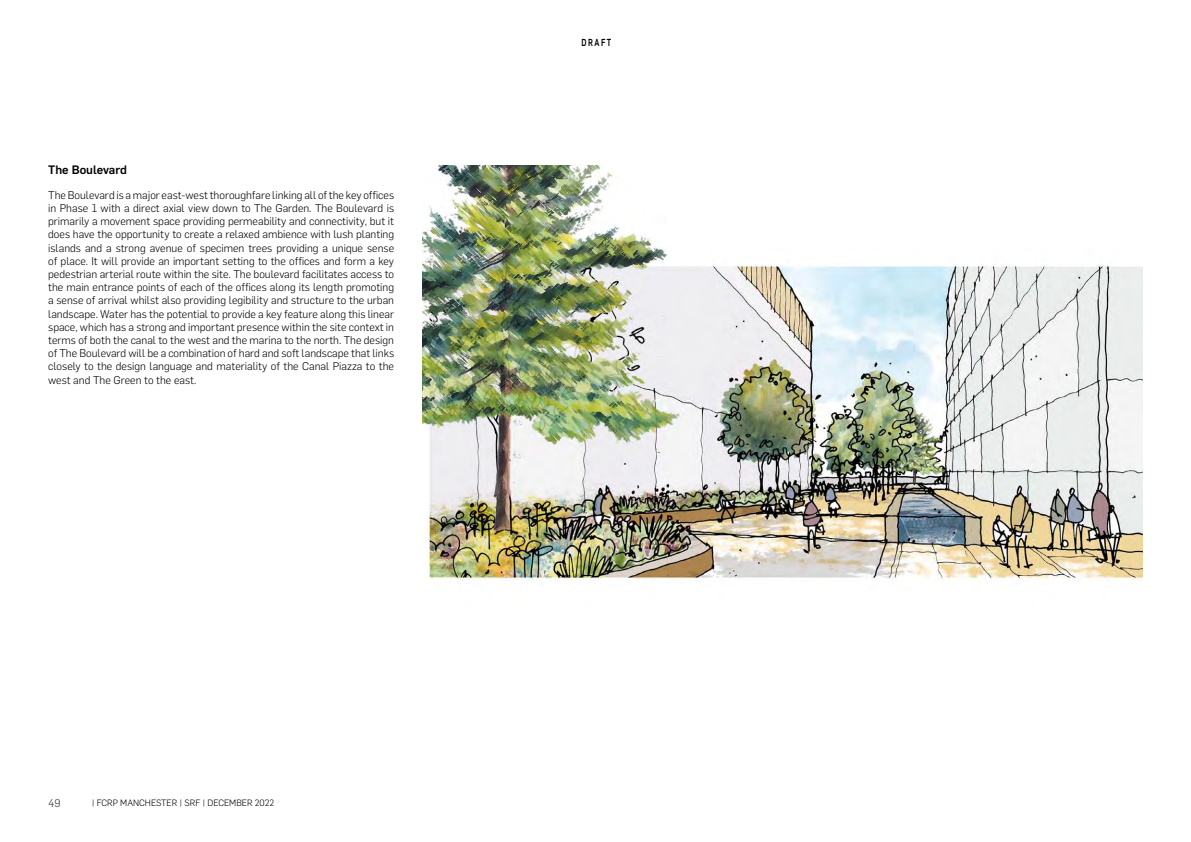
<style>
.page{position:relative;width:1191px;height:842px;background:#fff}
.page>*{position:absolute;margin:0;border:0;box-sizing:border-box;transform-origin:0 0}
.Heading_4_H4{font:500 12px "Flama";color:#000}
.Text_Body_-_P{font:300 11px/13.2px "Flama";color:#000;text-align:justify}
.t1{font:11px "Flama";color:#575756}
.t2{font:500 10px "Flama";letter-spacing:.2em;color:#000;scale:.75 1}
.t3{font:300 9px "Flama";color:#000}
</style>
<div class="page">
<img style="left:422px;top:166px;width:720px;height:415px">
<h4 class="Heading_4_H4" style="left:48px;top:161px;width:80px">The Boulevard</h4>
<p class="Text_Body_-_P" style="left:48px;top:188px;width:347px">The Boulevard is a major east-west thoroughfare linking all of the key offices in Phase 1 with a direct axial view down to The Garden. The Boulevard is primarily a movement space providing permeability and connectivity, but it does have the opportunity to create a relaxed ambience with lush planting islands and a strong avenue of specimen trees providing a unique sense of place. It will provide an important setting to the offices and form a key pedestrian arterial route within the site. The boulevard facilitates access to the main entrance points of each of the offices along its length promoting a sense of arrival whilst also providing legibility and structure to the urban landscape. Water has the potential to provide a key feature along this linear space, which has a strong and important presence within the site context in terms of both the canal to the west and the marina to the north. The design of The Boulevard will be a combination of hard and soft landscape that links closely to the design language and materiality of the Canal Piazza to the west and The Green to the east.</p>
<p class="t1" style="left:48px;top:795px;width:14px">49</p>
<p class="t3" style="left:92px;top:797px;width:184px">| FCRP MANCHESTER | SRF | DECEMBER 2022</p>
<p class="t2" style="left:581px;top:35px;width:41px">DRAFT</p>
</div>
